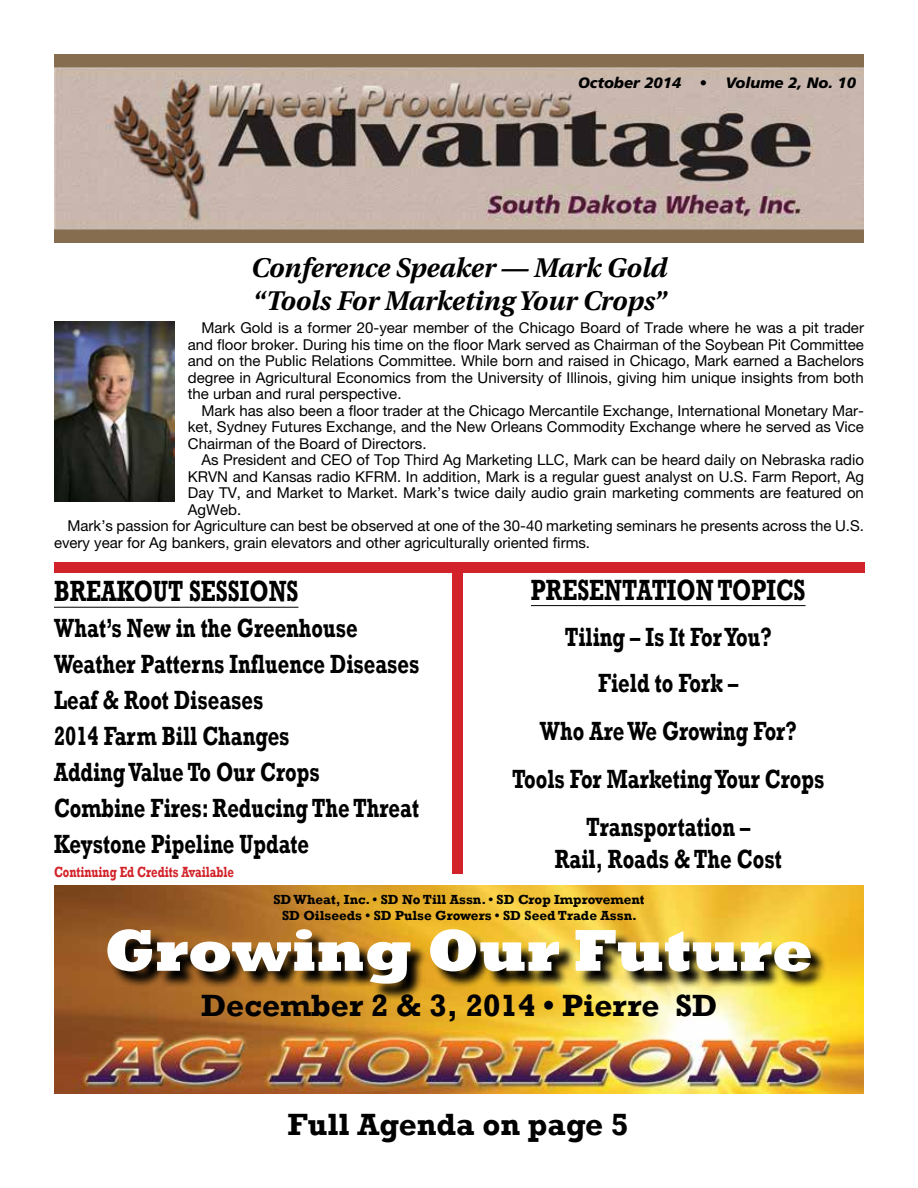
<style>
.page{position:relative;width:918px;height:1188px;background:#fff}
.page>*{position:absolute;margin:0;border:0;box-sizing:border-box;transform-origin:0 0}
.t1{font:800 60px "Rockwell";color:#fff}
.t2{font:700 31.5px "Rockwell";color:#000}
.t3{font:700 30px "Rockwell";color:#000;scale:.75 1}
.t4{font:700 27px/36px "Rockwell";color:#000;text-align:center;scale:.75 1}
.t5{font:italic 700 27px/32.4px "Utopia";color:#000}
.t6{font:700 15.15px "Rockwell";color:#d2232a;scale:.75 1}
.t7{font:15px/16.5px "Helvetica Neue CELT";color:#000;text-align:justify}
.t8{font:italic 900 15px "Frutiger";color:#000}
.t9{font:700 13.5px/16.2px "Rockwell";color:#000;text-align:center}
</style>
<div class="page">
<img style="left:54px;top:68px;width:810px;height:162px">
<div style="left:54px;top:230px;width:810px;height:13px;background:#876d50"></div>
<div style="left:54px;top:54px;width:810px;height:14px;background:#876d50"></div>
<hr style="left:531px;top:605px;width:275px;height:1px;background:#000">
<hr style="left:54px;top:607px;width:244px;height:1px;background:#000">
<img style="left:54px;top:322px;width:120px;height:180px">
<img style="left:54px;top:886px;width:810px;height:208px">
<img style="left:109px;top:931px;width:718px;height:70px">
<div style="left:55px;top:562px;width:810px;height:10px;background:#d2232a"></div>
<div style="left:453px;top:569px;width:10px;height:305px;background:#d2232a"></div>
<p class="t8" style="left:578px;top:74px;width:279px">October 2014 • Volume 2, No. 10</p>
<h3 class="t5" style="left:251px;top:252px;width:417px">Conference Speaker — Mark Gold “Tools For Marketing Your Crops”</h3>
<p class="t7" style="left:188px;top:320px;width:678px;text-indent:14px">Mark Gold is a former 20-year member of the Chicago Board of Trade where he was a pit trader and floor broker. During his time on the floor Mark served as Chairman of the Soybean Pit Committee and on the Public Relations Committee. While born and raised in Chicago, Mark earned a Bachelors degree in Agricultural Economics from the University of Illinois, giving him unique insights from both the urban and rural perspective.</p>
<p class="t7" style="left:188px;top:403px;width:678px;text-indent:14px">Mark has also been a floor trader at the Chicago Mercantile Exchange, International Monetary Mar&shy;ket, Sydney Futures Exchange, and the New Orleans Commodity Exchange where he served as Vice Chairman of the Board of Directors.</p>
<p class="t7" style="left:201px;top:452px;width:664px">As President and CEO of Top Third Ag Marketing LLC, Mark can be heard daily on Nebraska radio</p>
<p class="t7" style="left:188px;top:469px;width:678px">KRVN and Kansas radio KFRM. In addition, Mark is a regular guest analyst on U.S. Farm Report, Ag</p>
<p class="t7" style="left:188px;top:485px;width:678px">Day TV, and Market to Market. Mark’s twice daily audio grain marketing comments are featured on</p>
<p class="t7" style="left:188px;top:502px;width:55px">AgWeb.</p>
<p class="t7" style="left:68px;top:518px;width:798px">Mark’s passion for Agriculture can best be observed at one of the 30-40 marketing seminars he presents across the U.S.</p>
<p class="t7" style="left:54px;top:535px;width:538px">every year for Ag bankers, grain elevators and other agriculturally oriented firms.</p>
<h3 class="t3" style="left:54px;top:573px;width:327px">BREAKOUT SESSIONS</h3>
<h3 class="t4" style="left:54px;top:610px;width:489px;text-align:left">What’s New in the Greenhouse<br>Weather Patterns Influence Diseases<br>Leaf &amp; Root Diseases<br>2014 Farm Bill Changes<br>Adding Value To Our Crops<br>Combine Fires: Reducing The Threat<br>Keystone Pipeline Update</h3>
<p class="t6" style="left:54px;top:863px;width:241px">Continuing Ed Credits Available</p>
<h3 class="t3" style="left:531px;top:571px;width:368px">PRESENTATION TOPICS</h3>
<h3 class="t4" style="left:512px;top:613px;width:418px;line-height:47.7px">Tiling – Is It For You?<br>Field to Fork –<br>Who Are We Growing For?<br>Tools For Marketing Your Crops<br>Transportation –</h3>
<h3 class="t4" style="left:555px;top:840px;width:304px">Rail, Roads &amp; The Cost</h3>
<p class="t9" style="left:273px;top:891px;width:373px">SD Wheat, Inc. • SD No Till Assn. • SD Crop Improvement<br>SD Oilseeds • SD Pulse Growers • SD Seed Trade Assn.</p>
<h1 class="t1" style="left:105px;top:916px;width:710px">Growing Our Future</h1>
<h2 class="t2" style="left:201px;top:986px;width:518px">December 2 &amp; 3, 2014 • Pierre SD</h2>
<h2 class="t2" style="left:287px;top:1105px;width:342px">Full Agenda on page 5</h2>
</div>
